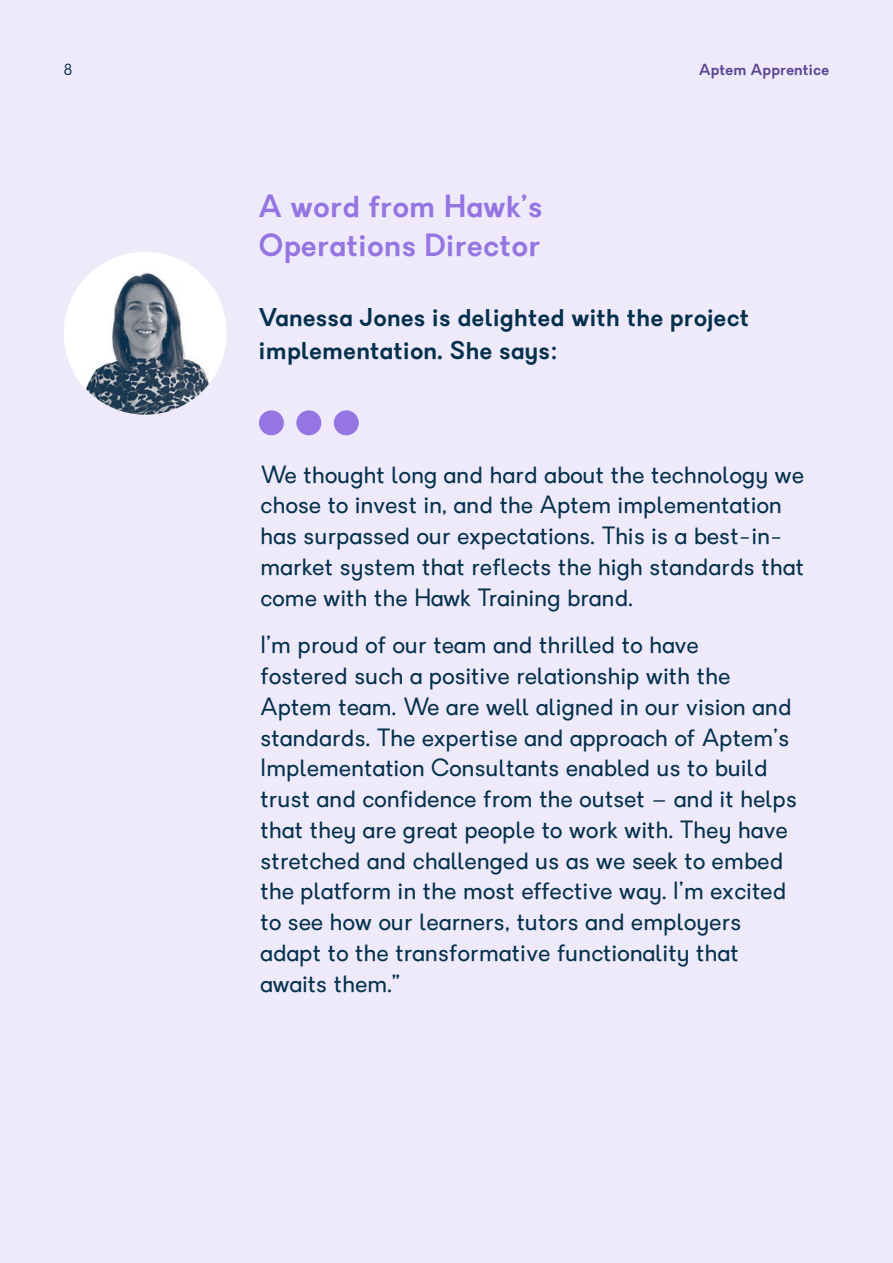
<style>
.page{position:relative;width:893px;height:1263px;background:#efeafa}
.page>*{position:absolute;margin:0;border:0;box-sizing:border-box;transform-origin:0 0}
.Main_Header_20_26pt{font:600 30px/39px "Granary";letter-spacing:.02em;color:#9475e1}
.t1{font:600 24px/33px "Granary";letter-spacing:.02em;color:#03304d}
.Body_Copy_12_16_5pt{font:23.25px/30.8px "Granary";letter-spacing:.02em;color:#03304d}
.t2{font:600 15px "Granary";letter-spacing:.02em;color:#584793}
.t3{font:15px "Granary";color:#03304d}
</style>
<div class="page">
<div style="left:259px;top:410px;width:25px;height:25px;background:#9475e1;border-radius:50%"></div>
<div style="left:296px;top:410px;width:25px;height:25px;background:#9475e1;border-radius:50%"></div>
<div style="left:334px;top:410px;width:25px;height:25px;background:#9475e1;border-radius:50%"></div>
<div style="left:64px;top:252px;width:163px;height:163px;background:#fff;border-radius:50%"></div>
<img style="left:75px;top:267px;width:145px;height:148px">
<p class="t3" style="left:64px;top:60px;width:10px">8</p>
<p class="t2" style="left:699px;top:60px;width:132px">Aptem Apprentice</p>
<p class="Main_Header_20_26pt" style="left:259px;top:188px;width:285px">A word from Hawk’s<br>Operations Director</p>
<p class="t1" style="left:259px;top:301px;width:492px">Vanessa Jones is delighted with the project implementation. She says:</p>
<p class="Body_Copy_12_16_5pt" style="left:260px;top:459px;width:545px">We thought long and hard about the technology we chose to invest in, and the Aptem implementation has surpassed our expectations. This is a best-in&shy;market system that reflects the high standards that come with the Hawk Training brand.</p>
<p class="Body_Copy_12_16_5pt" style="left:260px;top:630px;width:538px">I’m proud of our team and thrilled to have<br>fostered such a positive relationship with the Aptem team. We are well aligned in our vision and standards. The expertise and approach of Aptem’s Implementation Consultants enabled us to build trust and confidence from the outset – and it helps that they are great people to work with. They have stretched and challenged us as we seek to embed the platform in the most effective way. I’m excited to see how our learners, tutors and employers adapt to the transformative functionality that awaits them.”</p>
</div>
